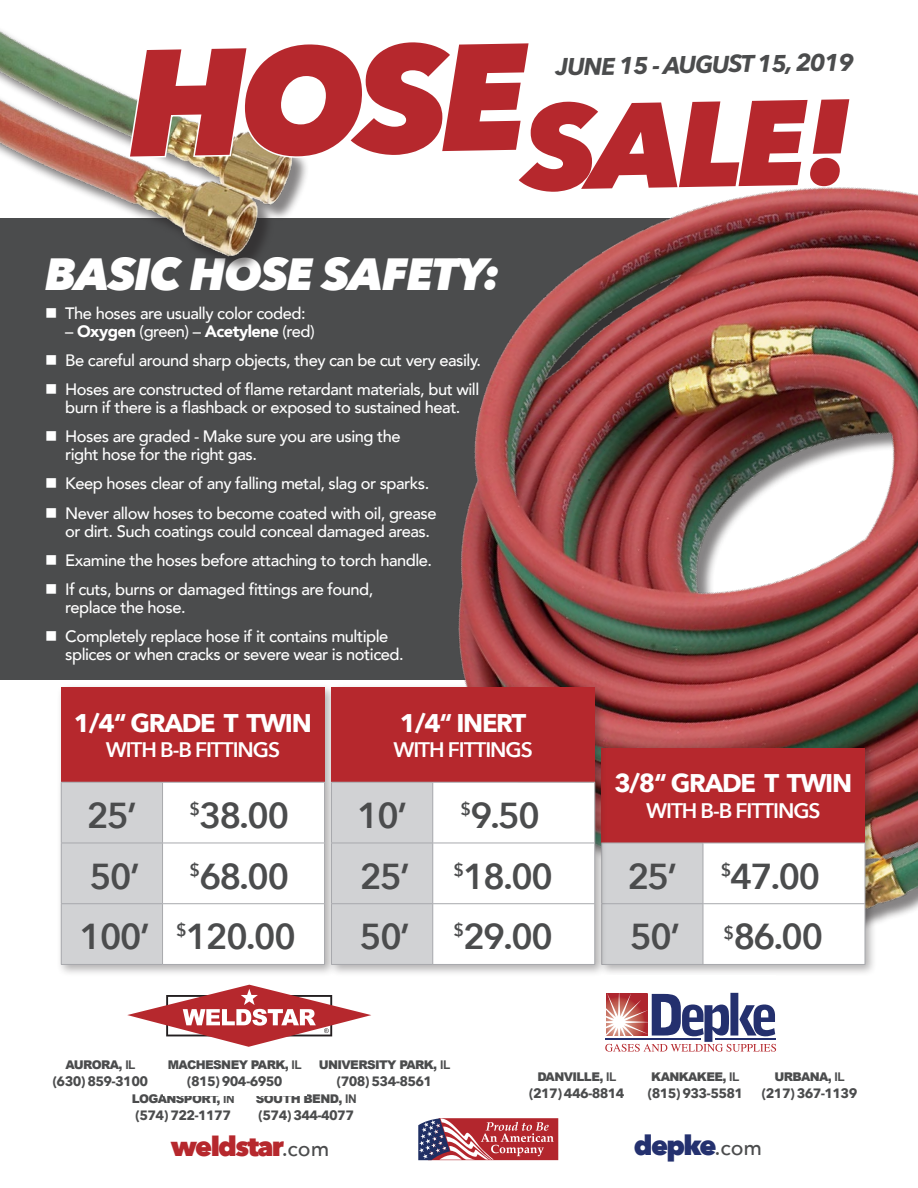
<style>
.page{position:relative;width:918px;height:1188px;background:#fff}
.page>*{position:absolute;margin:0;border:0;box-sizing:border-box;transform-origin:0 0}
.t1{font:italic 800 150px "Avenir Next";color:#b6282d}
.t2{font:italic 800 120px "Avenir Next";color:#b6282d}
.t3{font:italic 800 45px "Avenir Next";letter-spacing:-.025em;color:#fff}
.TABLE_CONTENT{font:600 36px "Avenir Next";letter-spacing:-.05em;color:#4b4c4d}
.t4{font:800 27px "Avenir Next";letter-spacing:-.06em;color:#b6282d}
.t5{font:800 27px "Avenir Next";letter-spacing:-.06em;color:#24316f}
.TABLE_CONTENT-2{font:700 25.5px "Avenir Next";letter-spacing:-.05em;color:#fff}
.t6{font:italic 700 24px "Avenir Next";color:#4b4c4d}
.TABLE_CONTENT-3{font:600 21px "Avenir Next";letter-spacing:-.05em;color:#fff}
.t7{font:500 16.5px/18px "Avenir";letter-spacing:-.03em;color:#fff}
.t8{font:900 16.5px "Avenir";letter-spacing:-.03em;color:#fff}
.PHONE_NUMBER{font:700 13.5px "Avenir Next";letter-spacing:-.05em;color:#4b4c4d}
.LOCATION{font:900 12px "Arial";letter-spacing:-.05em;color:#4b4c4d}
.s1{font-weight:500}
.s2{font-weight:700}
.s3{font-weight:500;font-size:21px;color:#4b4c4d}
</style>
<div class="page">
<div style="left:0;top:218px;width:685px;height:462px;background:#4b4c4d"></div>
<img style="left:458px;top:187px;width:460px;height:863px">
<div style="left:57px;top:683px;width:280px;height:294px;background:#231f20;opacity:.35"></div>
<div style="left:61px;top:688px;width:264px;height:94px;background:#b6282d"></div>
<svg style="left:62px;top:783px;width:262px;height:181px"></svg>
<hr style="left:61px;top:782px;width:102px;height:1px;background:#a8a9ad">
<hr style="left:61px;top:783px;width:1px;height:60px;background:#a8a9ad">
<hr style="left:163px;top:782px;width:162px;height:1px;background:#a8a9ad">
<hr style="left:162px;top:783px;width:1px;height:60px;background:#a8a9ad">
<hr style="left:324px;top:783px;width:1px;height:60px;background:#a8a9ad">
<hr style="left:61px;top:843px;width:102px;height:1px;background:#a8a9ad">
<hr style="left:61px;top:843px;width:1px;height:60px;background:#a8a9ad">
<hr style="left:163px;top:843px;width:162px;height:1px;background:#a8a9ad">
<hr style="left:162px;top:843px;width:1px;height:60px;background:#a8a9ad">
<hr style="left:324px;top:843px;width:1px;height:60px;background:#a8a9ad">
<hr style="left:61px;top:903px;width:102px;height:1px;background:#a8a9ad">
<hr style="left:61px;top:904px;width:1px;height:60px;background:#a8a9ad">
<hr style="left:163px;top:903px;width:162px;height:1px;background:#a8a9ad">
<hr style="left:162px;top:904px;width:1px;height:60px;background:#a8a9ad">
<hr style="left:324px;top:904px;width:1px;height:60px;background:#a8a9ad">
<hr style="left:61px;top:964px;width:102px;height:1px;background:#a8a9ad">
<hr style="left:163px;top:964px;width:162px;height:1px;background:#a8a9ad">
<div style="left:597px;top:744px;width:281px;height:233px;background:#231f20;opacity:.35"></div>
<div style="left:602px;top:748px;width:263px;height:95px;background:#b6282d"></div>
<svg style="left:608px;top:844px;width:257px;height:120px"></svg>
<hr style="left:601px;top:843px;width:102px;height:1px;background:#a8a9ad">
<hr style="left:703px;top:843px;width:162px;height:1px;background:#a8a9ad">
<hr style="left:703px;top:843px;width:1px;height:60px;background:#a8a9ad">
<hr style="left:865px;top:843px;width:1px;height:60px;background:#a8a9ad">
<hr style="left:601px;top:903px;width:102px;height:1px;background:#a8a9ad">
<hr style="left:703px;top:903px;width:162px;height:1px;background:#a8a9ad">
<hr style="left:703px;top:904px;width:1px;height:60px;background:#a8a9ad">
<hr style="left:865px;top:904px;width:1px;height:60px;background:#a8a9ad">
<hr style="left:601px;top:964px;width:102px;height:1px;background:#a8a9ad">
<hr style="left:703px;top:964px;width:162px;height:1px;background:#a8a9ad">
<div style="left:327px;top:683px;width:281px;height:294px;background:#231f20;opacity:.35"></div>
<div style="left:332px;top:688px;width:263px;height:94px;background:#b6282d"></div>
<svg style="left:332px;top:783px;width:262px;height:181px"></svg>
<hr style="left:331px;top:782px;width:102px;height:1px;background:#a8a9ad">
<hr style="left:331px;top:783px;width:1px;height:60px;background:#a8a9ad">
<hr style="left:433px;top:782px;width:162px;height:1px;background:#a8a9ad">
<hr style="left:432px;top:783px;width:1px;height:60px;background:#a8a9ad">
<hr style="left:594px;top:783px;width:1px;height:60px;background:#a8a9ad">
<hr style="left:331px;top:843px;width:102px;height:1px;background:#a8a9ad">
<hr style="left:331px;top:843px;width:1px;height:60px;background:#a8a9ad">
<hr style="left:433px;top:843px;width:162px;height:1px;background:#a8a9ad">
<hr style="left:432px;top:843px;width:1px;height:60px;background:#a8a9ad">
<hr style="left:594px;top:843px;width:1px;height:60px;background:#a8a9ad">
<hr style="left:331px;top:903px;width:102px;height:1px;background:#a8a9ad">
<hr style="left:331px;top:904px;width:1px;height:60px;background:#a8a9ad">
<hr style="left:433px;top:903px;width:162px;height:1px;background:#a8a9ad">
<hr style="left:432px;top:904px;width:1px;height:60px;background:#a8a9ad">
<hr style="left:594px;top:904px;width:1px;height:60px;background:#a8a9ad">
<hr style="left:331px;top:964px;width:102px;height:1px;background:#a8a9ad">
<hr style="left:433px;top:964px;width:162px;height:1px;background:#a8a9ad">
<div style="left:0;top:9px;width:310px;height:264px;background:#231f20;opacity:.55"></div>
<img style="left:0;top:9px;width:296px;height:262px">
<svg style="left:127px;top:985px;width:244px;height:62px"></svg>
<div style="left:605px;top:975px;width:171px;height:84px;background:#fff"></div>
<svg style="left:605px;top:993px;width:171px;height:59px"></svg>
<svg style="left:418px;top:1118px;width:140px;height:42px"></svg>
<svg style="left:126px;top:9px;width:184px;height:151px"></svg>
<p class="t1" style="left:126px;top:11px;width:403px;rotate:-1deg">HOSE</p>
<p class="t6" style="left:555px;top:46px;width:300px;rotate:-1deg">JUNE 15 - AUGUST 15, 2019</p>
<p class="t2" style="left:523px;top:74px;width:332px;rotate:-1deg">SALE!</p>
<p class="t3" style="left:45px;top:247px;width:457px">BASIC HOSE SAFETY:</p>
<p class="t7" style="left:65px;top:304px;width:242px">The hoses are usually color coded:</p>
<p class="t8" style="left:65px;top:317px;width:251px"><span class="s1">–</span> Oxygen <span class="s1">(green) –</span> Acetylene <span class="s1">(red)</span></p>
<p class="t7" style="left:65px;top:351px;width:417px">Be careful around sharp objects, they can be cut very easily.</p>
<p class="t7" style="left:65px;top:380px;width:416px">Hoses are constructed of flame retardant materials, but will burn if there is a flashback or exposed to sustained heat.</p>
<p class="t7" style="left:65px;top:427px;width:337px">Hoses are graded - Make sure you are using the right hose for the right gas.</p>
<p class="t7" style="left:65px;top:474px;width:366px">Keep hoses clear of any falling metal, slag or sparks.</p>
<p class="t7" style="left:65px;top:503px;width:373px">Never allow hoses to become coated with oil, grease or dirt. Such coatings could conceal damaged areas.</p>
<p class="t7" style="left:65px;top:550px;width:368px">Examine the hoses before attaching to torch handle.</p>
<p class="t7" style="left:65px;top:579px;width:310px">If cuts, burns or damaged fittings are found, replace the hose.</p>
<p class="t7" style="left:65px;top:626px;width:340px">Completely replace hose if it contains multiple splices or when cracks or severe wear is noticed.</p>
<p class="TABLE_CONTENT-2" style="left:74px;top:701px;width:239px">1/4“ GRADE T TWIN</p>
<p class="TABLE_CONTENT-3" style="left:106px;top:732px;width:176px">WITH B-B FITTINGS</p>
<p class="TABLE_CONTENT" style="left:87px;top:784px;width:52px">25’</p>
<p class="TABLE_CONTENT" style="left:190px;top:784px;width:101px"><sup>$</sup>38.00</p>
<p class="TABLE_CONTENT" style="left:90px;top:845px;width:52px">50’</p>
<p class="TABLE_CONTENT" style="left:190px;top:845px;width:101px"><sup>$</sup>68.00</p>
<p class="TABLE_CONTENT" style="left:80px;top:906px;width:72px">100’</p>
<p class="TABLE_CONTENT" style="left:176px;top:906px;width:121px"><sup>$</sup>120.00</p>
<p class="TABLE_CONTENT-2" style="left:400px;top:701px;width:128px">1/4“ INERT</p>
<p class="TABLE_CONTENT-3" style="left:393px;top:732px;width:141px">WITH FITTINGS</p>
<p class="TABLE_CONTENT" style="left:357px;top:784px;width:52px">10’</p>
<p class="TABLE_CONTENT" style="left:461px;top:784px;width:81px"><sup>$</sup>9.50</p>
<p class="TABLE_CONTENT" style="left:360px;top:845px;width:52px">25’</p>
<p class="TABLE_CONTENT" style="left:453px;top:845px;width:101px"><sup>$</sup>18.00</p>
<p class="TABLE_CONTENT" style="left:360px;top:906px;width:52px">50’</p>
<p class="TABLE_CONTENT" style="left:453px;top:906px;width:101px"><sup>$</sup>29.00</p>
<p class="TABLE_CONTENT-2" style="left:614px;top:761px;width:239px">3/8“ GRADE T TWIN</p>
<p class="TABLE_CONTENT-3" style="left:646px;top:792px;width:176px">WITH B-B FITTINGS</p>
<p class="TABLE_CONTENT" style="left:627px;top:845px;width:52px">25’</p>
<p class="TABLE_CONTENT" style="left:721px;top:845px;width:101px"><sup>$</sup>47.00</p>
<p class="TABLE_CONTENT" style="left:630px;top:906px;width:52px">50’</p>
<p class="TABLE_CONTENT" style="left:724px;top:906px;width:101px"><sup>$</sup>86.00</p>
<p class="LOCATION" style="left:65px;top:1056px;width:71px">AURORA, <span class="s2">IL</span></p>
<p class="PHONE_NUMBER" style="left:53px;top:1069px;width:97px">(630) 859-3100</p>
<p class="LOCATION" style="left:132px;top:1090px;width:105px">LOGANSPORT, <span class="s2">IN</span></p>
<p class="PHONE_NUMBER" style="left:136px;top:1104px;width:97px">(574) 722-1177</p>
<p class="LOCATION" style="left:168px;top:1056px;width:136px">MACHESNEY PARK, <span class="s2">IL</span></p>
<p class="PHONE_NUMBER" style="left:187px;top:1069px;width:97px">(815) 904-6950</p>
<p class="LOCATION" style="left:319px;top:1056px;width:133px">UNIVERSITY PARK, <span class="s2">IL</span></p>
<p class="PHONE_NUMBER" style="left:337px;top:1069px;width:97px">(708) 534-8561</p>
<p class="LOCATION" style="left:537px;top:1068px;width:81px">DANVILLE, <span class="s2">IL</span></p>
<p class="PHONE_NUMBER" style="left:529px;top:1082px;width:97px">(217) 446-8814</p>
<p class="LOCATION" style="left:256px;top:1090px;width:103px">SOUTH BEND, <span class="s2">IN</span></p>
<p class="PHONE_NUMBER" style="left:259px;top:1104px;width:97px">(574) 344-4077</p>
<p class="LOCATION" style="left:651px;top:1068px;width:90px">KANKAKEE, <span class="s2">IL</span></p>
<p class="PHONE_NUMBER" style="left:648px;top:1082px;width:97px">(815) 933-5581</p>
<p class="LOCATION" style="left:774px;top:1068px;width:72px">URBANA, <span class="s2">IL</span></p>
<p class="PHONE_NUMBER" style="left:762px;top:1082px;width:97px">(217) 367-1139</p>
<p class="t4" style="left:171px;top:1130px;width:160px">weldstar<span class="s3">.com</span></p>
<p class="t5" style="left:634px;top:1129px;width:130px">depke<span class="s3">.com</span></p>
</div>
